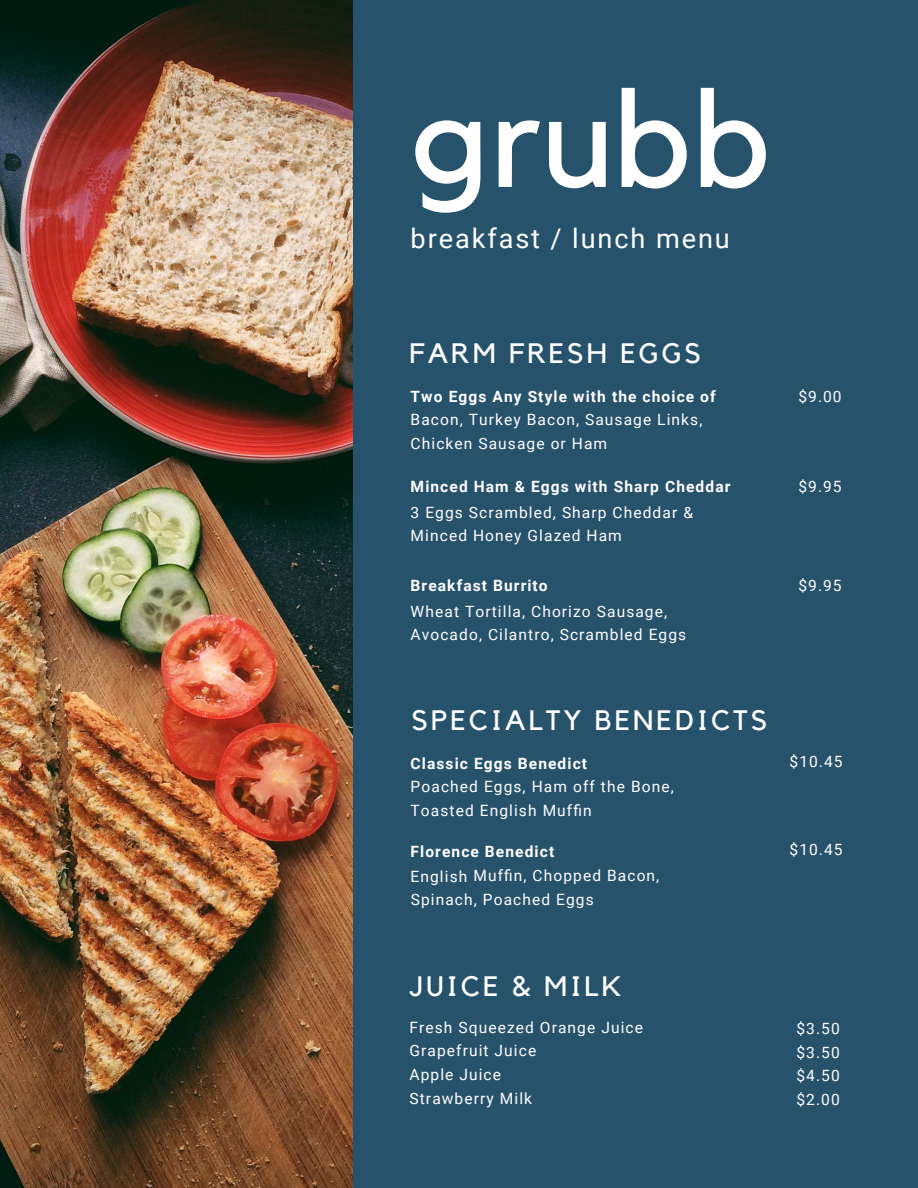
<style>
.page{position:relative;width:918px;height:1188px;background:#27526c}
.page>*{position:absolute;margin:0;border:0;box-sizing:border-box;transform-origin:0 0}
.t1{font:135.75px "Kollektif";color:#fff}
.t2{font:28.05px "Kollektif";letter-spacing:.11em;color:#fff}
.t3{font:27.15px "Roboto";letter-spacing:.07em;color:#fff}
.t4{font:15.6px/23.7px "Roboto";letter-spacing:.07em;color:#fff}
.t5{font:700 15.6px "Roboto";letter-spacing:.07em;color:#fff}
</style>
<div class="page">
<img style="left:0;top:0;width:352px;height:1188px">
<h1 class="t1" style="left:410px;top:77px;width:364px">grubb</h1>
<h3 class="t3" style="left:411px;top:223px;width:321px">breakfast / lunch menu</h3>
<h2 class="t2" style="left:410px;top:341px;width:293px">FARM FRESH EGGS</h2>
<p class="t5" style="left:411px;top:388px;width:307px">Two Eggs Any Style with the choice of</p>
<p class="t4" style="left:798px;top:384px;width:45px">$9.00</p>
<p class="t4" style="left:411px;top:408px;width:293px">Bacon, Turkey Bacon, Sausage Links,<br>Chicken Sausage or Ham</p>
<p class="t5" style="left:411px;top:478px;width:321px">Minced Ham &amp; Eggs with Sharp Cheddar</p>
<p class="t4" style="left:411px;top:500px;width:284px">3 Eggs Scrambled, Sharp Cheddar &amp;<br>Minced Honey Glazed Ham</p>
<p class="t5" style="left:411px;top:577px;width:139px">Breakfast Burrito</p>
<p class="t4" style="left:411px;top:599px;width:277px">Wheat Tortilla, Chorizo Sausage,<br>Avocado, Cilantro, Scrambled Eggs</p>
<p class="t4" style="left:798px;top:474px;width:45px">$9.95</p>
<p class="t4" style="left:798px;top:573px;width:45px">$9.95</p>
<h2 class="t2" style="left:412px;top:707px;width:357px">SPECIALTY BENEDICTS</h2>
<p class="t5" style="left:411px;top:754px;width:178px">Classic Eggs Benedict</p>
<p class="t4" style="left:411px;top:775px;width:265px">Poached Eggs, Ham off the Bone,<br>Toasted English Muffin</p>
<p class="t4" style="left:790px;top:750px;width:55px">$10.45</p>
<p class="t5" style="left:411px;top:842px;width:145px">Florence Benedict</p>
<p class="t4" style="left:790px;top:838px;width:55px">$10.45</p>
<p class="t4" style="left:411px;top:864px;width:250px">English Muffin, Chopped Bacon,<br>Spinach, Poached Eggs</p>
<h2 class="t2" style="left:410px;top:973px;width:214px">JUICE &amp; MILK</h2>
<p class="t4" style="left:410px;top:1016px;width:235px">Fresh Squeezed Orange Juice<br>Grapefruit Juice<br>Apple Juice<br>Strawberry Milk</p>
<p class="t4" style="left:796px;top:1017px;width:45px;text-align:justify">$3.50 $3.50 $4.50 $2.00</p>
</div>
